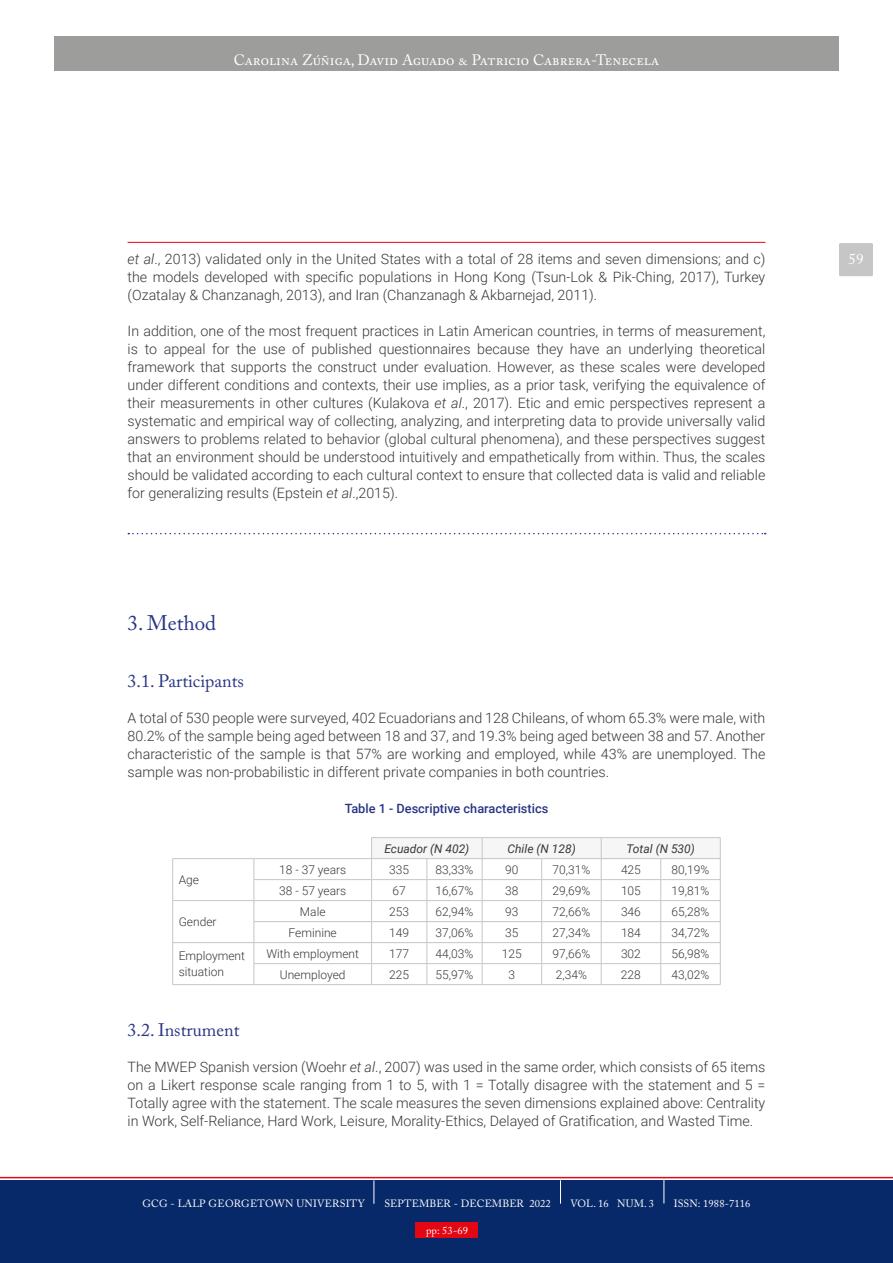
<style>
.page{position:relative;width:893px;height:1263px;background:#fff}
.page>*{position:absolute;margin:0;border:0;box-sizing:border-box;transform-origin:0 0}
.t1{font:21px "Adobe Caslon Pro";color:#283583}
.t2{font:18px "Adobe Caslon Pro";color:#283583}
.t3{font:15px "Adobe Caslon Pro";letter-spacing:.005em;color:#fff}
.t4{font:300 14.25px/18px "Roboto";color:#3a3835;text-align:justify}
.t5{font:500 12.75px "Roboto";color:#283583}
.t6{font:300 12px/15.8px "Roboto";color:#3a3835}
.t7{font:italic 12px "Roboto";color:#3a3835}
.t8{font:10.5px "Adobe Caslon Pro";letter-spacing:.01em;color:#fff}
.s1{font-style:italic}
</style>
<div class="page">
<div style="left:54px;top:37px;width:785px;height:34px;background:#9d9d9c"></div>
<div style="left:0;top:1180px;width:893px;height:83px;background:#082969"></div>
<div style="left:839px;top:243px;width:34px;height:33px;background:#c6c6c6;border-radius:2px"></div>
<hr style="left:128px;top:242px;width:637px;height:1px;background:#e30613">
<svg style="left:0;top:1177px;width:893px;height:27px"></svg>
<svg style="left:128px;top:533px;width:638px;height:1px"></svg>
<hr style="left:371px;top:837px;width:56px;height:1px;background:#c6c6c6">
<hr style="left:427px;top:837px;width:55px;height:1px;background:#c6c6c6">
<hr style="left:482px;top:837px;width:60px;height:1px;background:#c6c6c6">
<hr style="left:542px;top:837px;width:59px;height:1px;background:#c6c6c6">
<hr style="left:601px;top:837px;width:60px;height:1px;background:#c6c6c6">
<hr style="left:661px;top:837px;width:59px;height:1px;background:#c6c6c6">
<hr style="left:254px;top:879px;width:118px;height:1px;background:#c6c6c6">
<hr style="left:173px;top:900px;width:81px;height:1px;background:#c6c6c6">
<hr style="left:254px;top:900px;width:118px;height:1px;background:#c6c6c6">
<hr style="left:254px;top:921px;width:118px;height:1px;background:#c6c6c6">
<hr style="left:173px;top:942px;width:81px;height:1px;background:#c6c6c6">
<hr style="left:254px;top:942px;width:118px;height:1px;background:#c6c6c6">
<svg style="left:172px;top:859px;width:1px;height:125px"></svg>
<hr style="left:254px;top:963px;width:118px;height:1px;background:#c6c6c6">
<svg style="left:254px;top:859px;width:1px;height:125px"></svg>
<svg style="left:371px;top:838px;width:350px;height:146px"></svg>
<hr style="left:173px;top:984px;width:81px;height:1px;background:#c6c6c6">
<hr style="left:254px;top:984px;width:118px;height:1px;background:#c6c6c6">
<hr style="left:372px;top:984px;width:55px;height:1px;background:#c6c6c6">
<hr style="left:427px;top:984px;width:55px;height:1px;background:#c6c6c6">
<hr style="left:482px;top:984px;width:60px;height:1px;background:#c6c6c6">
<hr style="left:542px;top:984px;width:59px;height:1px;background:#c6c6c6">
<hr style="left:601px;top:984px;width:60px;height:1px;background:#c6c6c6">
<hr style="left:661px;top:984px;width:59px;height:1px;background:#c6c6c6">
<hr style="left:173px;top:858px;width:81px;height:1px;background:#c6c6c6">
<hr style="left:254px;top:858px;width:118px;height:1px;background:#c6c6c6">
<hr style="left:372px;top:858px;width:55px;height:1px;background:#c6c6c6">
<hr style="left:427px;top:858px;width:55px;height:1px;background:#c6c6c6">
<hr style="left:482px;top:858px;width:60px;height:1px;background:#c6c6c6">
<hr style="left:542px;top:858px;width:59px;height:1px;background:#c6c6c6">
<hr style="left:601px;top:858px;width:60px;height:1px;background:#c6c6c6">
<hr style="left:661px;top:858px;width:59px;height:1px;background:#c6c6c6">
<div style="left:416px;top:1222px;width:62px;height:15px;background:#e30613"></div>
<p class="t3" style="left:234px;top:51px;width:427px">Carolina Zúñiga, David Aguado &amp; Patricio Cabrera-Tenecela</p>
<p class="t4" style="left:128px;top:250px;width:639px"><span class="s1">et al</span>., 2013) validated only in the United States with a total of 28 items and seven dimensions; and c) the models developed with specific populations in Hong Kong (Tsun-Lok &amp; Pik-Ching, 2017), Turkey (Ozatalay &amp; Chanzanagh, 2013), and Iran (Chanzanagh &amp; Akbarnejad, 2011).</p>
<p class="t4" style="left:128px;top:322px;width:639px">In addition, one of the most frequent practices in Latin American countries, in terms of measurement, is to appeal for the use of published questionnaires because they have an underlying theoretical framework that supports the construct under evaluation. However, as these scales were developed under different conditions and contexts, their use implies, as a prior task, verifying the equivalence of their measurements in other cultures (Kulakova <span class="s1">et al</span>., 2017). Etic and emic perspectives represent a systematic and empirical way of collecting, analyzing, and interpreting data to provide universally valid answers to problems related to behavior (global cultural phenomena), and these perspectives suggest that an environment should be understood intuitively and empathetically from within. Thus, the scales should be validated according to each cultural context to ensure that collected data is valid and reliable for generalizing results (Epstein <span class="s1">et al</span>.,2015).</p>
<h1 class="t1" style="left:128px;top:611px;width:90px">3. Method</h1>
<p class="t2" style="left:128px;top:671px;width:118px">3.1. Participants</p>
<p class="t4" style="left:128px;top:709px;width:639px">A total of 530 people were surveyed, 402 Ecuadorians and 128 Chileans, of whom 65.3% were male, with 80.2% of the sample being aged between 18 and 37, and 19.3% being aged between 38 and 57. Another characteristic of the sample is that 57% are working and employed, while 43% are unemployed. The sample was non-probabilistic in different private companies in both countries.</p>
<p class="t5" style="left:345px;top:800px;width:205px">Table 1 - Descriptive characteristics</p>
<p class="t7" style="left:384px;top:840px;width:87px">Ecuador (N 402)</p>
<p class="t7" style="left:508px;top:840px;width:70px">Chile (N 128)</p>
<p class="t7" style="left:626px;top:840px;width:70px">Total (N 530)</p>
<p class="t6" style="left:179px;top:871px;width:22px">Age</p>
<p class="t6" style="left:279px;top:861px;width:69px">18 - 37 years</p>
<p class="t6" style="left:389px;top:861px;width:21px">335</p>
<p class="t6" style="left:436px;top:861px;width:39px">83,33%</p>
<p class="t6" style="left:505px;top:861px;width:15px">90</p>
<p class="t6" style="left:553px;top:861px;width:39px">70,31%</p>
<p class="t6" style="left:621px;top:861px;width:21px">425</p>
<p class="t6" style="left:672px;top:861px;width:39px">80,19%</p>
<p class="t6" style="left:279px;top:882px;width:69px">38 - 57 years</p>
<p class="t6" style="left:393px;top:882px;width:15px">67</p>
<p class="t6" style="left:436px;top:882px;width:39px">16,67%</p>
<p class="t6" style="left:505px;top:882px;width:15px">38</p>
<p class="t6" style="left:553px;top:882px;width:39px">29,69%</p>
<p class="t6" style="left:621px;top:882px;width:21px">105</p>
<p class="t6" style="left:672px;top:882px;width:39px">19,81%</p>
<p class="t6" style="left:179px;top:913px;width:39px">Gender</p>
<p class="t6" style="left:300px;top:903px;width:27px">Male</p>
<p class="t6" style="left:389px;top:903px;width:21px">253</p>
<p class="t6" style="left:436px;top:903px;width:39px">62,94%</p>
<p class="t6" style="left:505px;top:903px;width:15px">93</p>
<p class="t6" style="left:553px;top:903px;width:39px">72,66%</p>
<p class="t6" style="left:621px;top:903px;width:21px">346</p>
<p class="t6" style="left:672px;top:903px;width:39px">65,28%</p>
<p class="t6" style="left:289px;top:924px;width:50px">Feminine</p>
<p class="t6" style="left:389px;top:924px;width:21px">149</p>
<p class="t6" style="left:436px;top:924px;width:39px">37,06%</p>
<p class="t6" style="left:505px;top:924px;width:15px">35</p>
<p class="t6" style="left:553px;top:924px;width:39px">27,34%</p>
<p class="t6" style="left:621px;top:924px;width:21px">184</p>
<p class="t6" style="left:672px;top:924px;width:39px">34,72%</p>
<p class="t6" style="left:179px;top:948px;width:68px">Employment situation</p>
<p class="t6" style="left:266px;top:945px;width:94px">With employment</p>
<p class="t6" style="left:389px;top:945px;width:21px">177</p>
<p class="t6" style="left:436px;top:945px;width:39px">44,03%</p>
<p class="t6" style="left:502px;top:945px;width:21px">125</p>
<p class="t6" style="left:553px;top:945px;width:39px">97,66%</p>
<p class="t6" style="left:621px;top:945px;width:21px">302</p>
<p class="t6" style="left:672px;top:945px;width:39px">56,98%</p>
<p class="t6" style="left:280px;top:966px;width:67px">Unemployed</p>
<p class="t6" style="left:389px;top:966px;width:21px">225</p>
<p class="t6" style="left:436px;top:966px;width:39px">55,97%</p>
<p class="t6" style="left:509px;top:966px;width:8px">3</p>
<p class="t6" style="left:556px;top:966px;width:33px">2,34%</p>
<p class="t6" style="left:621px;top:966px;width:21px">228</p>
<p class="t6" style="left:672px;top:966px;width:39px">43,02%</p>
<p class="t2" style="left:128px;top:1019px;width:113px">3.2. Instrument</p>
<p class="t4" style="left:128px;top:1057px;width:639px">The MWEP Spanish version (Woehr <span class="s1">et al</span>., 2007) was used in the same order, which consists of 65 items on a Likert response scale ranging from 1 to 5, with 1 = Totally disagree with the statement and 5 = Totally agree with the statement. The scale measures the seven dimensions explained above: Centrality in Work, Self-Reliance, Hard Work, Leisure, Morality-Ethics, Delayed of Gratification, and Wasted Time.</p>
<p class="t8" style="left:143px;top:1197px;width:224px">GCG - LALP GEORGETOWN UNIVERSITY</p>
<p class="t8" style="left:384px;top:1197px;width:168px">SEPTEMBER - DECEMBER 2022</p>
<p class="t8" style="left:570px;top:1197px;width:85px">VOL. 16 NUM. 3</p>
<p class="t8" style="left:674px;top:1197px;width:78px">ISSN: 1988-7116</p>
<p class="t8" style="left:426px;top:1224px;width:43px">pp: 53-69</p>
<p class="t3" style="left:848px;top:250px;width:16px">59</p>
</div>
